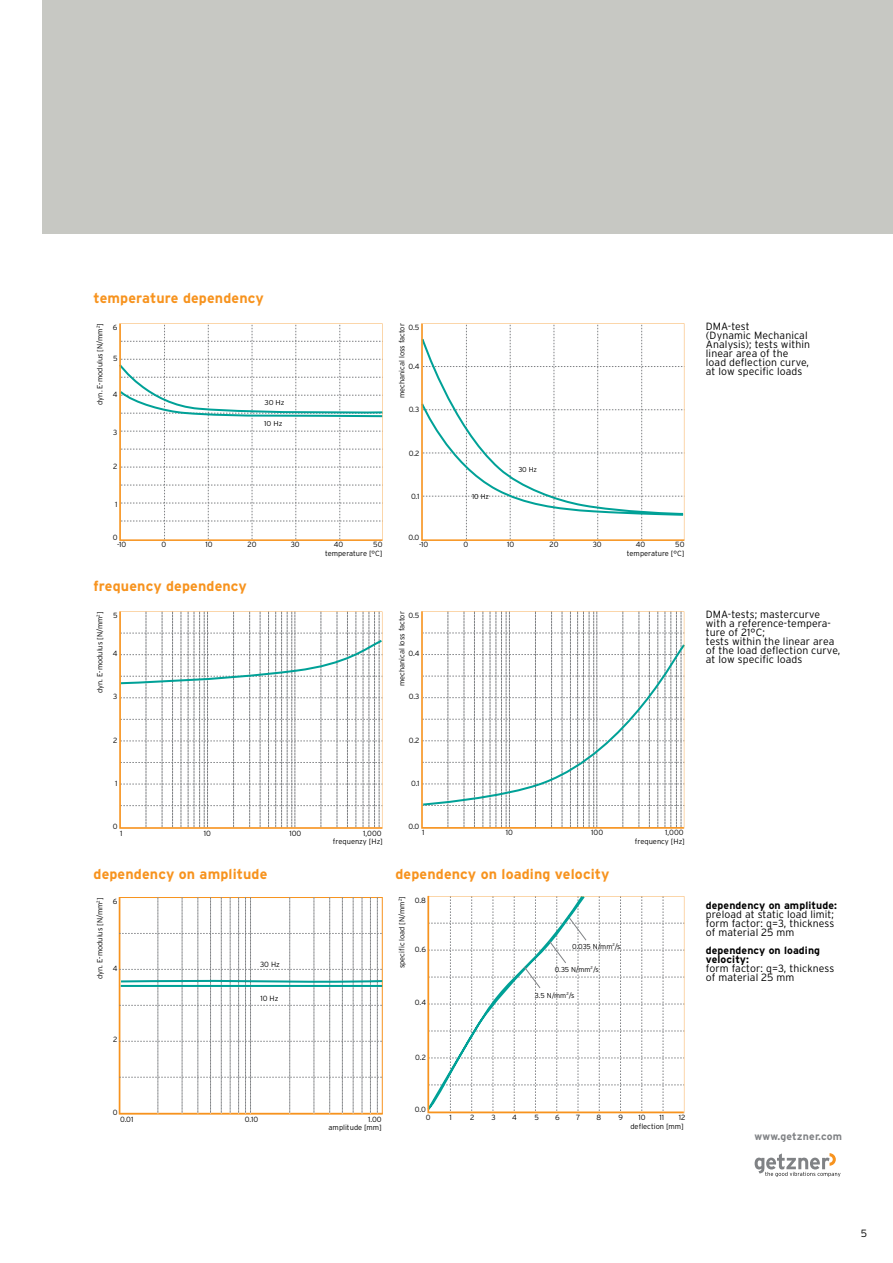
<style>
.page{position:relative;width:893px;height:1263px;background:#fff}
.page>*{position:absolute;margin:0;border:0;box-sizing:border-box;transform-origin:0 0}
.t1{font:700 14.25px "Interstate";letter-spacing:.01em;color:#f7931e}
.t2{font:300 10.5px/9px "Interstate";letter-spacing:.01em;color:#000}
.t3{font:700 10.5px/9px "Interstate";letter-spacing:.01em;color:#000}
.t4{font:700 10.5px "Interstate";letter-spacing:.015em;color:#808285}
.t5{font:300 7.5px/8.4px "Interstate";color:#000;text-align:right}
.t6{font:300 7.2px "Interstate";color:#000}
.t7{font:300 7.05px "Interstate";color:#000;scale:1.08 1}
</style>
<div class="page">
<div style="left:43px;top:0;width:850px;height:234px;background:#c7c8c3"></div>
<svg style="left:755px;top:1153px;width:85px;height:24px"></svg>
<svg style="left:119px;top:324px;width:263px;height:217px"></svg>
<svg style="left:421px;top:324px;width:263px;height:217px"></svg>
<svg style="left:119px;top:611px;width:263px;height:218px"></svg>
<svg style="left:421px;top:611px;width:263px;height:217px"></svg>
<svg style="left:119px;top:898px;width:264px;height:215px"></svg>
<svg style="left:428px;top:896px;width:256px;height:217px"></svg>
<h1 class="t1" style="left:94px;top:290px;width:172px">temperature dependency</h1>
<p class="t5" style="left:96px;top:405px;width:83px;rotate:-90deg">dyn. E-modulus [N/mm<sup>2</sup>]</p>
<p class="t5" style="left:113px;top:323px;width:6px">6</p>
<p class="t5" style="left:113px;top:354px;width:6px">5</p>
<p class="t5" style="left:113px;top:390px;width:6px">4</p>
<p class="t5" style="left:113px;top:428px;width:6px">3</p>
<p class="t5" style="left:113px;top:462px;width:6px">2</p>
<p class="t7" style="left:264px;top:399px;width:20px">30 Hz</p>
<p class="t7" style="left:264px;top:420px;width:19px">10 Hz</p>
<p class="t5" style="left:115px;top:500px;width:4px">1</p>
<p class="t5" style="left:113px;top:533px;width:6px">0</p>
<p class="t5" style="left:117px;top:540px;width:11px">-10</p>
<p class="t5" style="left:161px;top:540px;width:6px">0</p>
<p class="t5" style="left:205px;top:540px;width:9px">10</p>
<p class="t5" style="left:248px;top:540px;width:10px">20</p>
<p class="t5" style="left:291px;top:540px;width:10px">30</p>
<p class="t5" style="left:334px;top:540px;width:11px">40</p>
<p class="t5" style="left:325px;top:540px;width:59px">50<br>temperature [°C]</p>
<h1 class="t1" style="left:94px;top:578px;width:155px">frequency dependency</h1>
<p class="t5" style="left:96px;top:693px;width:83px;rotate:-90deg">dyn. E-modulus [N/mm<sup>2</sup>]</p>
<p class="t5" style="left:113px;top:611px;width:6px">5</p>
<p class="t5" style="left:113px;top:649px;width:6px">4</p>
<p class="t5" style="left:113px;top:692px;width:6px">3</p>
<p class="t5" style="left:113px;top:736px;width:6px">2</p>
<p class="t5" style="left:115px;top:779px;width:4px">1</p>
<p class="t5" style="left:113px;top:822px;width:6px">0</p>
<p class="t5" style="left:120px;top:829px;width:4px">1</p>
<p class="t5" style="left:204px;top:829px;width:9px">10</p>
<p class="t5" style="left:289px;top:829px;width:13px">100</p>
<p class="t5" style="left:333px;top:829px;width:51px">1,000 frequenzy [Hz]</p>
<p class="t5" style="left:397px;top:398px;width:77px;rotate:-90deg">mechanical loss factor</p>
<p class="t5" style="left:408px;top:323px;width:12px">0.5</p>
<p class="t5" style="left:408px;top:362px;width:13px">0.4</p>
<p class="t5" style="left:409px;top:405px;width:12px">0.3</p>
<p class="t5" style="left:409px;top:449px;width:12px">0.2</p>
<p class="t5" style="left:411px;top:492px;width:10px">0.1</p>
<p class="t6" style="left:472px;top:492px;width:19px">10 Hz</p>
<p class="t6" style="left:518px;top:465px;width:20px">30 Hz</p>
<p class="t5" style="left:408px;top:533px;width:13px">0.0</p>
<p class="t5" style="left:419px;top:540px;width:11px">-10</p>
<p class="t5" style="left:463px;top:540px;width:6px">0</p>
<p class="t5" style="left:507px;top:540px;width:9px">10</p>
<p class="t5" style="left:550px;top:540px;width:10px">20</p>
<p class="t5" style="left:593px;top:540px;width:10px">30</p>
<p class="t5" style="left:636px;top:540px;width:11px">40</p>
<p class="t5" style="left:627px;top:540px;width:59px">50<br>temperature [°C]</p>
<p class="t5" style="left:397px;top:686px;width:77px;rotate:-90deg">mechanical loss factor</p>
<p class="t5" style="left:408px;top:611px;width:12px">0.5</p>
<p class="t5" style="left:408px;top:649px;width:13px">0.4</p>
<p class="t5" style="left:409px;top:692px;width:12px">0.3</p>
<p class="t5" style="left:409px;top:736px;width:12px">0.2</p>
<p class="t5" style="left:411px;top:779px;width:10px">0.1</p>
<p class="t5" style="left:408px;top:822px;width:13px">0.0</p>
<p class="t5" style="left:422px;top:828px;width:4px">1</p>
<p class="t5" style="left:506px;top:828px;width:9px">10</p>
<p class="t5" style="left:591px;top:828px;width:13px">100</p>
<p class="t5" style="left:635px;top:828px;width:51px">1,000 frequency [Hz]</p>
<h1 class="t1" style="left:94px;top:866px;width:175px">dependency on amplitude</h1>
<h1 class="t1" style="left:395px;top:866px;width:216px">dependency on loading velocity</h1>
<p class="t5" style="left:96px;top:979px;width:83px;rotate:-90deg">dyn. E-modulus [N/mm<sup>2</sup>]</p>
<p class="t5" style="left:113px;top:897px;width:6px">6</p>
<p class="t5" style="left:113px;top:964px;width:6px">4</p>
<p class="t5" style="left:113px;top:1035px;width:6px">2</p>
<p class="t5" style="left:260px;top:960px;width:21px">30 Hz</p>
<p class="t5" style="left:260px;top:994px;width:19px">10 Hz</p>
<p class="t5" style="left:397px;top:968px;width:74px;rotate:-90deg">specific load [N/mm<sup>2</sup>]</p>
<p class="t5" style="left:415px;top:896px;width:13px">0.8</p>
<p class="t5" style="left:415px;top:945px;width:13px">0.6</p>
<p class="t5" style="left:415px;top:998px;width:13px">0.4</p>
<p class="t5" style="left:415px;top:1053px;width:12px">0.2</p>
<p class="t6" style="left:572px;top:942px;width:50px">0.035 N/mm<sup>2</sup>/s</p>
<p class="t6" style="left:555px;top:965px;width:46px">0.35 N/mm<sup>2</sup>/s</p>
<p class="t6" style="left:535px;top:991px;width:41px">3.5 N/mm<sup>2</sup>/s</p>
<p class="t5" style="left:113px;top:1108px;width:6px">0</p>
<p class="t5" style="left:120px;top:1115px;width:15px">0.01</p>
<p class="t5" style="left:245px;top:1115px;width:15px">0.10</p>
<p class="t5" style="left:329px;top:1115px;width:55px">1.00<br>amplitude [mm]</p>
<p class="t5" style="left:415px;top:1105px;width:13px">0.0</p>
<p class="t5" style="left:426px;top:1113px;width:6px">0</p>
<p class="t5" style="left:470px;top:1113px;width:6px">2</p>
<p class="t5" style="left:491px;top:1113px;width:6px">3</p>
<p class="t5" style="left:512px;top:1113px;width:6px">4</p>
<p class="t5" style="left:534px;top:1113px;width:6px">5</p>
<p class="t5" style="left:555px;top:1113px;width:6px">6</p>
<p class="t5" style="left:576px;top:1113px;width:6px">7</p>
<p class="t5" style="left:596px;top:1113px;width:6px">8</p>
<p class="t5" style="left:618px;top:1113px;width:6px">9</p>
<p class="t5" style="left:638px;top:1113px;width:9px">10</p>
<p class="t5" style="left:660px;top:1113px;width:6px">11</p>
<p class="t5" style="left:679px;top:1113px;width:8px">12</p>
<p class="t5" style="left:449px;top:1113px;width:4px">1</p>
<p class="t5" style="left:630px;top:1122px;width:55px">deflection [mm]</p>
<h2 class="t2" style="left:706px;top:322px;width:106px">DMA-test<br>(Dynamic Mechanical<br>Analysis); tests within linear area of the load deflection curve, at low specific loads</h2>
<h2 class="t2" style="left:706px;top:610px;width:136px">DMA-tests; mastercurve with a reference-tempera&shy;ture of 21°C;<br>tests within the linear area of the load deflection curve, at low specific loads</h2>
<h2 class="t3" style="left:706px;top:901px;width:133px">dependency on amplitude:</h2>
<h2 class="t2" style="left:706px;top:910px;width:130px;text-align:justify">preload at static load limit; form factor: q=3, thickness of material 25 mm</h2>
<h2 class="t3" style="left:706px;top:946px;width:116px">dependency on loading velocity:</h2>
<h2 class="t2" style="left:706px;top:964px;width:130px">form factor: q=3, thickness of material 25 mm</h2>
<h2 class="t4" style="left:755px;top:1130px;width:89px">www.getzner.com</h2>
<h2 class="t2" style="left:861px;top:1229px;width:8px">5</h2>
</div>
